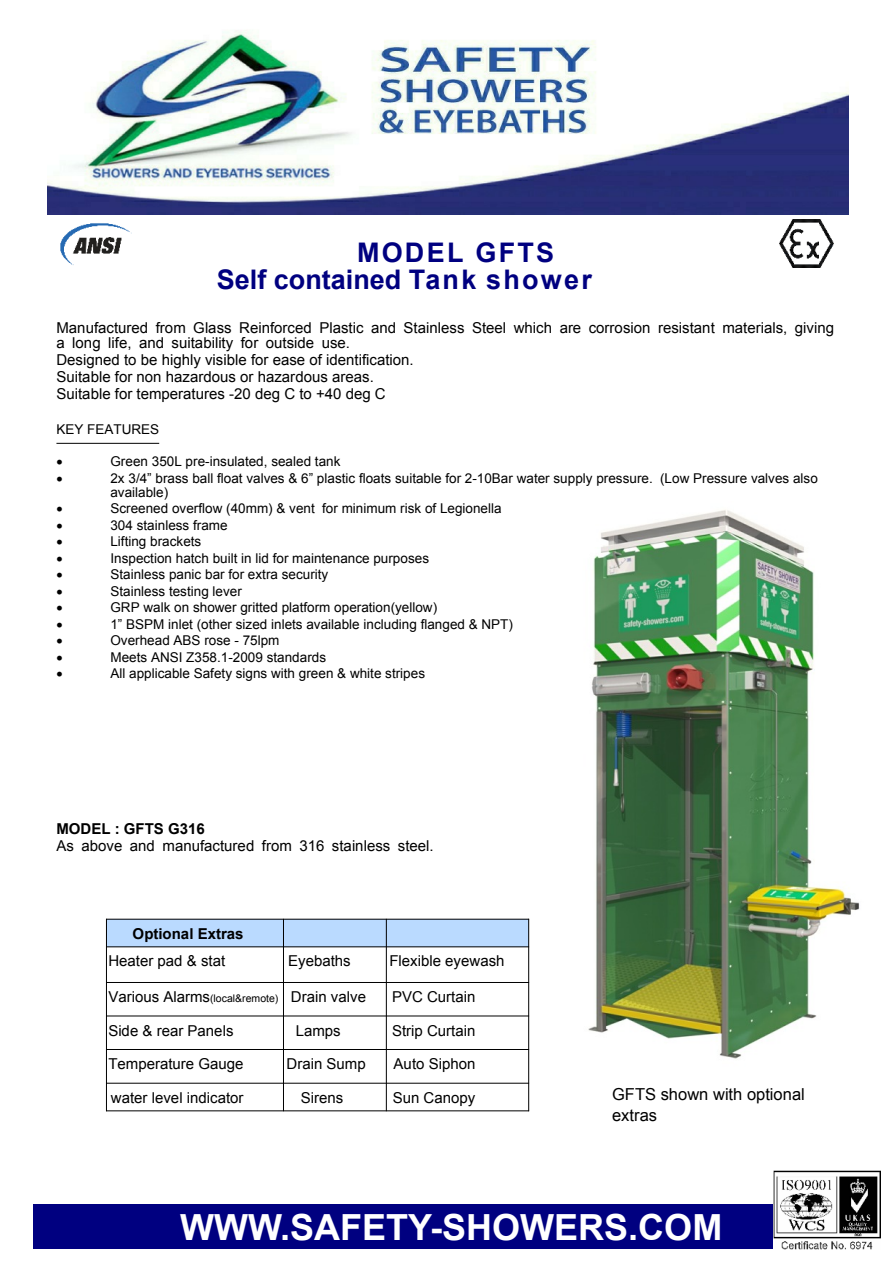
<style>
.page{position:relative;width:893px;height:1263px;background:#fff}
.page>*{position:absolute;margin:0;border:0;box-sizing:border-box;transform-origin:0 0}
.t1{font:700 36px "Arial";color:#fff}
.t2{font:700 27px/27px "Arial";letter-spacing:.085em;color:#000080}
.t3{font:16.5px/21px "Arial";color:#000}
.t4{font:15px/17.2px "Arial";color:#000}
.t5{font:700 15px "Arial";color:#000}
.t6{font:13.5px/13.5px "Arial";color:#000}
.t7{font:13.5px "Symbol";color:#000}
.s1{font-size:10.5px}
</style>
<div class="page">
<img style="left:588px;top:510px;width:271px;height:549px">
<img style="left:48px;top:30px;width:800px;height:184px">
<div style="left:34px;top:1204px;width:835px;height:45px;background:#000080"></div>
<hr style="left:56px;top:443px;width:103px;height:1px;background:#000">
<div style="left:106px;top:919px;width:177px;height:28px;background:#badaff"></div>
<div style="left:283px;top:919px;width:103px;height:28px;background:#badaff"></div>
<div style="left:386px;top:919px;width:143px;height:28px;background:#badaff"></div>
<hr style="left:106px;top:919px;width:423px;height:1px;background:#000">
<hr style="left:106px;top:946px;width:423px;height:1px;background:#000">
<hr style="left:106px;top:982px;width:423px;height:1px;background:#000">
<hr style="left:106px;top:1015px;width:423px;height:1px;background:#000">
<hr style="left:106px;top:1049px;width:423px;height:1px;background:#000">
<hr style="left:106px;top:1083px;width:423px;height:1px;background:#000">
<hr style="left:106px;top:1110px;width:423px;height:1px;background:#000">
<hr style="left:106px;top:919px;width:1px;height:192px;background:#000">
<hr style="left:283px;top:919px;width:1px;height:192px;background:#000">
<hr style="left:386px;top:919px;width:1px;height:192px;background:#000">
<hr style="left:528px;top:919px;width:1px;height:192px;background:#000">
<img style="left:774px;top:1170px;width:106px;height:79px">
<img style="left:60px;top:223px;width:72px;height:42px">
<img style="left:779px;top:220px;width:55px;height:47px">
<h2 class="t2" style="left:217px;top:242px;width:377px;text-indent:140px">MODEL GFTS<br>Self contained Tank shower</h2>
<p class="t4" style="left:56px;top:321px;width:779px;line-height:15px">Manufactured from Glass Reinforced Plastic and Stainless Steel which are corrosion resistant materials, giving a long life, and suitability for outside use.</p>
<p class="t4" style="left:56px;top:352px;width:359px">Designed to be highly visible for ease of identification.<br>Suitable for non hazardous or hazardous areas.<br>Suitable for temperatures -20 deg C to +40 deg C</p>
<p class="t6" style="left:56px;top:424px;width:104px">KEY FEATURES</p>
<p class="t7" style="left:56px;top:457px;width:8px">•</p>
<p class="t6" style="left:110px;top:456px;width:232px">Green 350L pre-insulated, sealed tank</p>
<p class="t7" style="left:56px;top:474px;width:8px">•</p>
<p class="t6" style="left:110px;top:473px;width:709px">2x 3/4” brass ball float valves &amp; 6” plastic floats suitable for 2-10Bar water supply pressure. (Low Pressure valves also available)</p>
<p class="t7" style="left:56px;top:504px;width:8px">•</p>
<p class="t6" style="left:110px;top:503px;width:393px">Screened overflow (40mm) &amp; vent for minimum risk of Legionella</p>
<p class="t7" style="left:56px;top:520px;width:8px">•</p>
<p class="t6" style="left:110px;top:519px;width:119px">304 stainless frame</p>
<p class="t7" style="left:56px;top:537px;width:8px">•</p>
<p class="t6" style="left:110px;top:536px;width:92px">Lifting brackets</p>
<p class="t7" style="left:56px;top:553px;width:8px">•</p>
<p class="t6" style="left:110px;top:552px;width:320px">Inspection hatch built in lid for maintenance purposes</p>
<p class="t7" style="left:56px;top:570px;width:8px">•</p>
<p class="t6" style="left:110px;top:569px;width:219px">Stainless panic bar for extra security</p>
<p class="t7" style="left:56px;top:586px;width:8px">•</p>
<p class="t6" style="left:110px;top:585px;width:133px">Stainless testing lever</p>
<p class="t7" style="left:56px;top:603px;width:8px">•</p>
<p class="t6" style="left:110px;top:602px;width:328px">GRP walk on shower gritted platform operation(yellow)</p>
<p class="t7" style="left:56px;top:619px;width:8px">•</p>
<p class="t6" style="left:110px;top:618px;width:404px">1” BSPM inlet (other sized inlets available including flanged &amp; NPT)</p>
<p class="t7" style="left:56px;top:636px;width:8px">•</p>
<p class="t6" style="left:110px;top:635px;width:171px">Overhead ABS rose - 75lpm</p>
<p class="t7" style="left:56px;top:652px;width:8px">•</p>
<p class="t6" style="left:110px;top:652px;width:217px">Meets ANSI Z358.1-2009 standards</p>
<p class="t7" style="left:56px;top:669px;width:8px">•</p>
<p class="t6" style="left:110px;top:668px;width:316px">All applicable Safety signs with green &amp; white stripes</p>
<p class="t5" style="left:56px;top:822px;width:150px">MODEL : GFTS G316</p>
<p class="t4" style="left:56px;top:838px;width:379px">As above and manufactured from 316 stainless steel.</p>
<p class="t5" style="left:133px;top:928px;width:112px">Optional Extras</p>
<p class="t4" style="left:108px;top:954px;width:118px">Heater pad &amp; stat</p>
<p class="t4" style="left:288px;top:954px;width:64px">Eyebaths</p>
<p class="t4" style="left:389px;top:954px;width:117px">Flexible eyewash</p>
<p class="t4" style="left:108px;top:989px;width:259px">Various Alarms<span class="s1">(local&amp;remote)</span> Drain valve</p>
<p class="t4" style="left:392px;top:989px;width:85px">PVC Curtain</p>
<p class="t4" style="left:108px;top:1023px;width:127px">Side &amp; rear Panels</p>
<p class="t4" style="left:296px;top:1023px;width:47px">Lamps</p>
<p class="t4" style="left:392px;top:1023px;width:85px">Strip Curtain</p>
<p class="t4" style="left:108px;top:1056px;width:137px">Temperature Gauge</p>
<p class="t4" style="left:287px;top:1056px;width:81px">Drain Sump</p>
<p class="t4" style="left:394px;top:1056px;width:83px">Auto Siphon</p>
<p class="t4" style="left:111px;top:1090px;width:134px">water level indicator</p>
<p class="t4" style="left:301px;top:1090px;width:44px">Sirens</p>
<p class="t4" style="left:393px;top:1090px;width:84px">Sun Canopy</p>
<p class="t3" style="left:612px;top:1085px;width:194px">GFTS shown with optional extras</p>
<h1 class="t1" style="left:180px;top:1214px;width:543px">WWW.SAFETY-SHOWERS.COM</h1>
</div>
